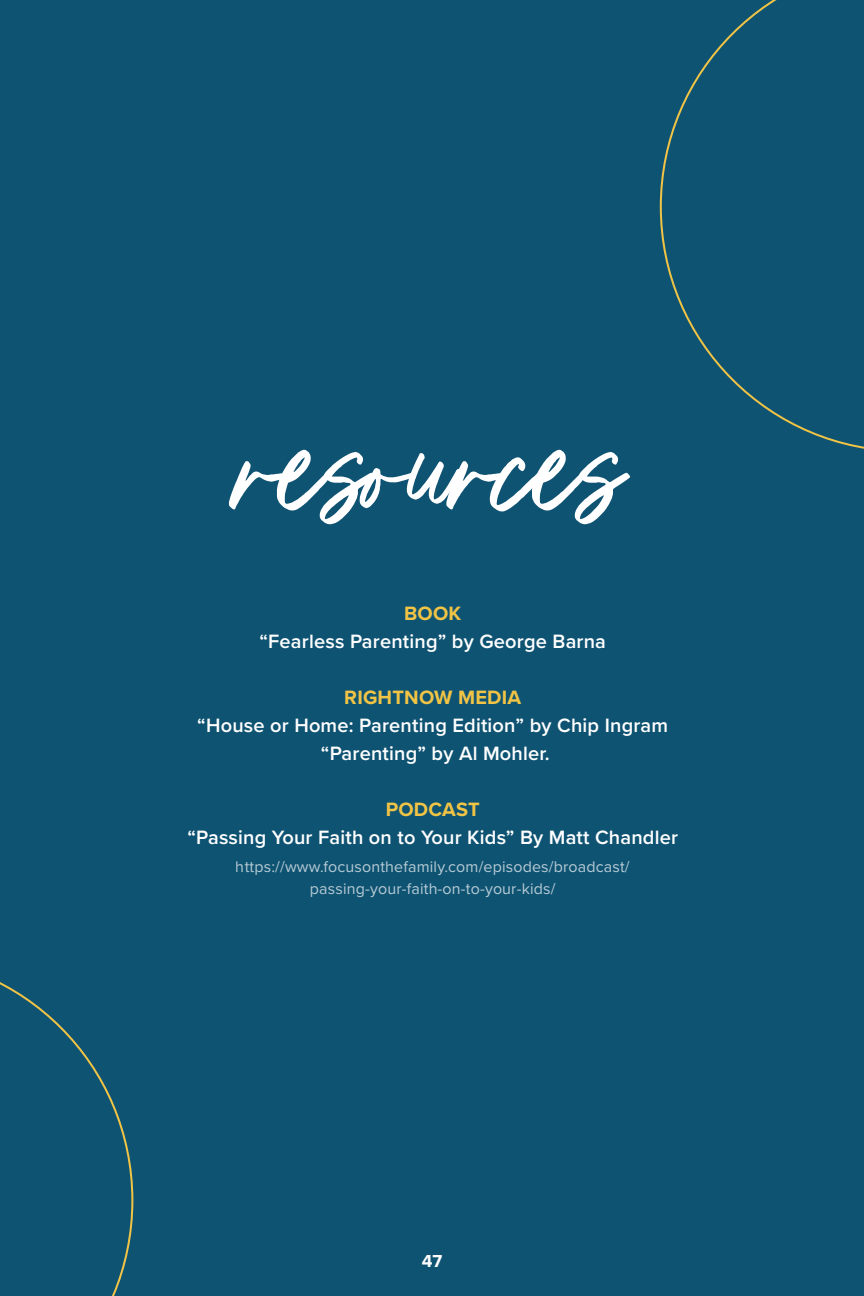
<style>
.page{position:relative;width:864px;height:1296px;background:#0f5373}
.page>*{position:absolute;margin:0;border:0;box-sizing:border-box;transform-origin:0 0}
.t1{font:180px "Triester Vector";color:#fff}
.t2{font:600 20px "Proxima Nova";letter-spacing:.01em;color:#fff}
.t3{font:700 20px "Proxima Nova";letter-spacing:.01em;color:#f1c445}
.t4{font:700 18px "Proxima Nova";color:#fff}
.t5{font:16px/22px "Proxima Nova";letter-spacing:.01em;color:#fff;text-align:center}
</style>
<div class="page">
<svg style="left:0;top:982px;width:133px;height:314px"></svg>
<svg style="left:660px;top:0;width:204px;height:449px"></svg>
<p class="t1" style="left:239px;top:358px;width:388px">resources</p>
<p class="t3" style="left:404px;top:599px;width:59px">BOOK</p>
<p class="t2" style="left:259px;top:627px;width:348px">“Fearless Parenting” by George Barna</p>
<p class="t3" style="left:344px;top:683px;width:178px">RIGHTNOW MEDIA</p>
<p class="t2" style="left:197px;top:711px;width:472px">“House or Home: Parenting Edition” by Chip Ingram</p>
<p class="t2" style="left:321px;top:739px;width:231px">“Parenting” by Al Mohler.</p>
<p class="t3" style="left:386px;top:795px;width:95px">PODCAST</p>
<p class="t2" style="left:187px;top:823px;width:492px">“Passing Your Faith on to Your Kids” By Matt Chandler</p>
<p class="t5" style="left:236px;top:855px;width:395px">https://www.focusonthefamily.com/episodes/broadcast/ passing-your-faith-on-to-your-kids/</p>
<p class="t4" style="left:422px;top:1248px;width:22px">47</p>
</div>
